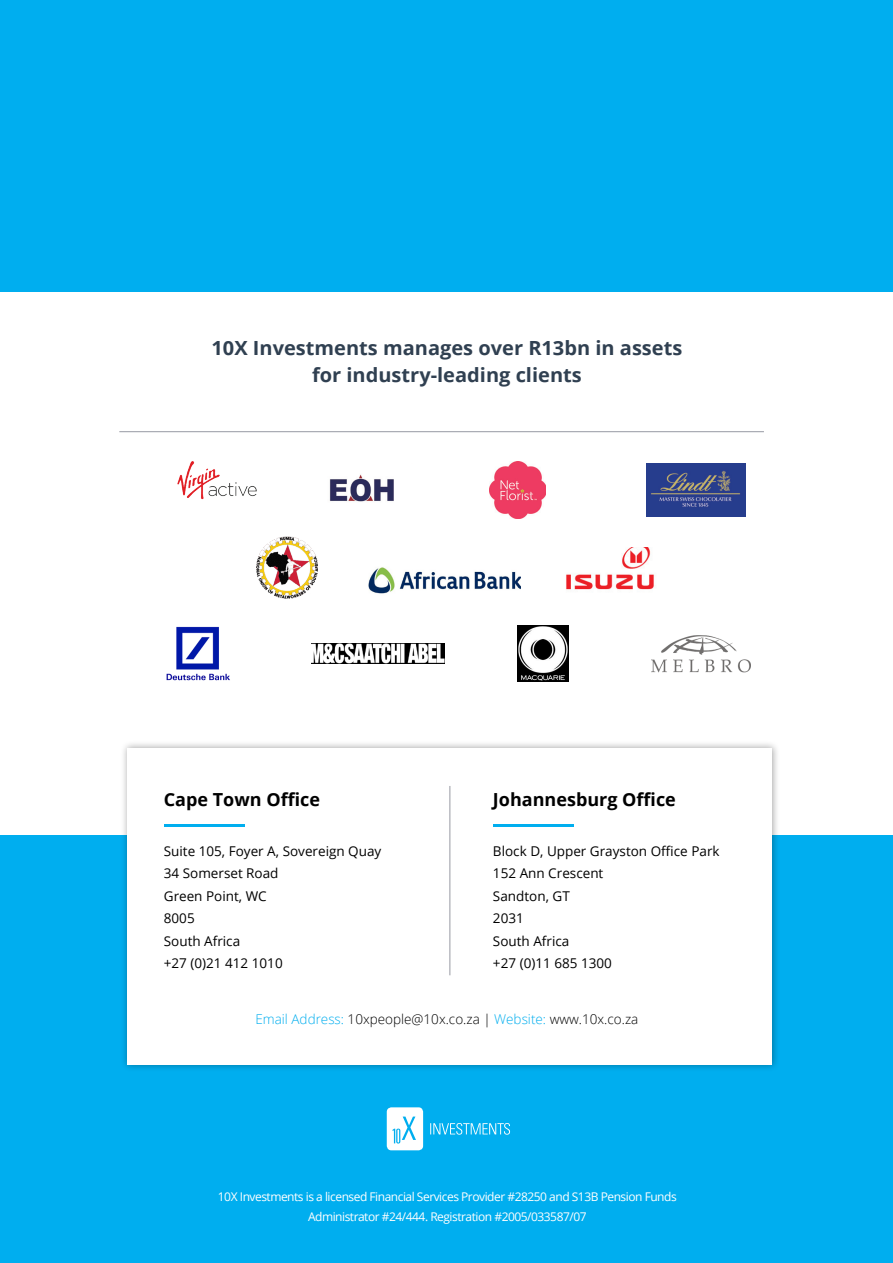
<style>
.page{position:relative;width:893px;height:1263px;background:#00aeef}
.page>*{position:absolute;margin:0;border:0;box-sizing:border-box;transform-origin:0 0}
.t1{font:700 19.5px/27px "Open Sans";color:#304051;text-align:center}
.t2{font:700 18px "Open Sans";color:#000}
.t3{font:13.5px "Open Sans";color:#000}
.t4{font:300 13.5px "Open Sans";color:#000}
.t5{font:12px/19.5px "Open Sans";letter-spacing:-.04em;color:#fff;text-align:center}
.s1{color:#00aeef}
</style>
<div class="page">
<div style="left:0;top:292px;width:893px;height:542px;background:#fff"></div>
<img style="left:566px;top:547px;width:88px;height:43px">
<img style="left:329px;top:474px;width:65px;height:28px">
<img style="left:646px;top:464px;width:99px;height:52px">
<img style="left:490px;top:461px;width:56px;height:58px">
<img style="left:177px;top:461px;width:80px;height:39px">
<img style="left:257px;top:536px;width:61px;height:63px">
<hr style="left:119px;top:431px;width:645px;height:1px;background:#9799a3">
<div style="left:120px;top:740px;width:660px;height:332px;background:#000;opacity:.35"></div>
<div style="left:128px;top:748px;width:644px;height:316px;background:#fff"></div>
<hr style="left:164px;top:824px;width:81px;height:3px;background:#00aeef">
<hr style="left:493px;top:824px;width:81px;height:3px;background:#00aeef">
<svg style="left:387px;top:1107px;width:36px;height:43px;background:#def4fc"></svg>
<svg style="left:430px;top:1123px;width:80px;height:12px"></svg>
<hr style="left:450px;top:786px;width:1px;height:189px;background:#9799a3">
<img style="left:368px;top:567px;width:153px;height:27px">
<img style="left:166px;top:626px;width:64px;height:55px">
<img style="left:311px;top:644px;width:133px;height:19px">
<img style="left:518px;top:625px;width:50px;height:57px">
<img style="left:651px;top:635px;width:99px;height:38px">
<p class="t1" style="left:212px;top:334px;width:472px">10X Investments manages over R13bn in assets for industry-leading clients</p>
<p class="t2" style="left:164px;top:787px;width:158px">Cape Town Office</p>
<p class="t3" style="left:164px;top:842px;width:219px">Suite 105, Foyer A, Sovereign Quay</p>
<p class="t3" style="left:164px;top:864px;width:116px">34 Somerset Road</p>
<p class="t3" style="left:164px;top:887px;width:104px">Green Point, WC</p>
<p class="t3" style="left:164px;top:909px;width:32px">8005</p>
<p class="t3" style="left:164px;top:932px;width:78px">South Africa</p>
<p class="t3" style="left:164px;top:954px;width:120px">+27 (0)21 412 1010</p>
<p class="t2" style="left:493px;top:787px;width:184px">Johannesburg Office</p>
<p class="t3" style="left:493px;top:842px;width:228px">Block D, Upper Grayston Office Park</p>
<p class="t3" style="left:493px;top:864px;width:112px">152 Ann Crescent</p>
<p class="t3" style="left:493px;top:887px;width:78px">Sandton, GT</p>
<p class="t3" style="left:493px;top:909px;width:32px">2031</p>
<p class="t3" style="left:493px;top:932px;width:78px">South Africa</p>
<p class="t3" style="left:493px;top:954px;width:120px">+27 (0)11 685 1300</p>
<p class="t4" style="left:255px;top:1010px;width:385px"><span class="s1">Email Address:</span> 10xpeople@10x.co.za | <span class="s1">Website:</span> www.10x.co.za</p>
<p class="t5" style="left:218px;top:1187px;width:460px">10X Investments is a licensed Financial Services Provider #28250 and S13B Pension Funds<br>Administrator #24/444. Registration #2005/033587/07</p>
</div>
